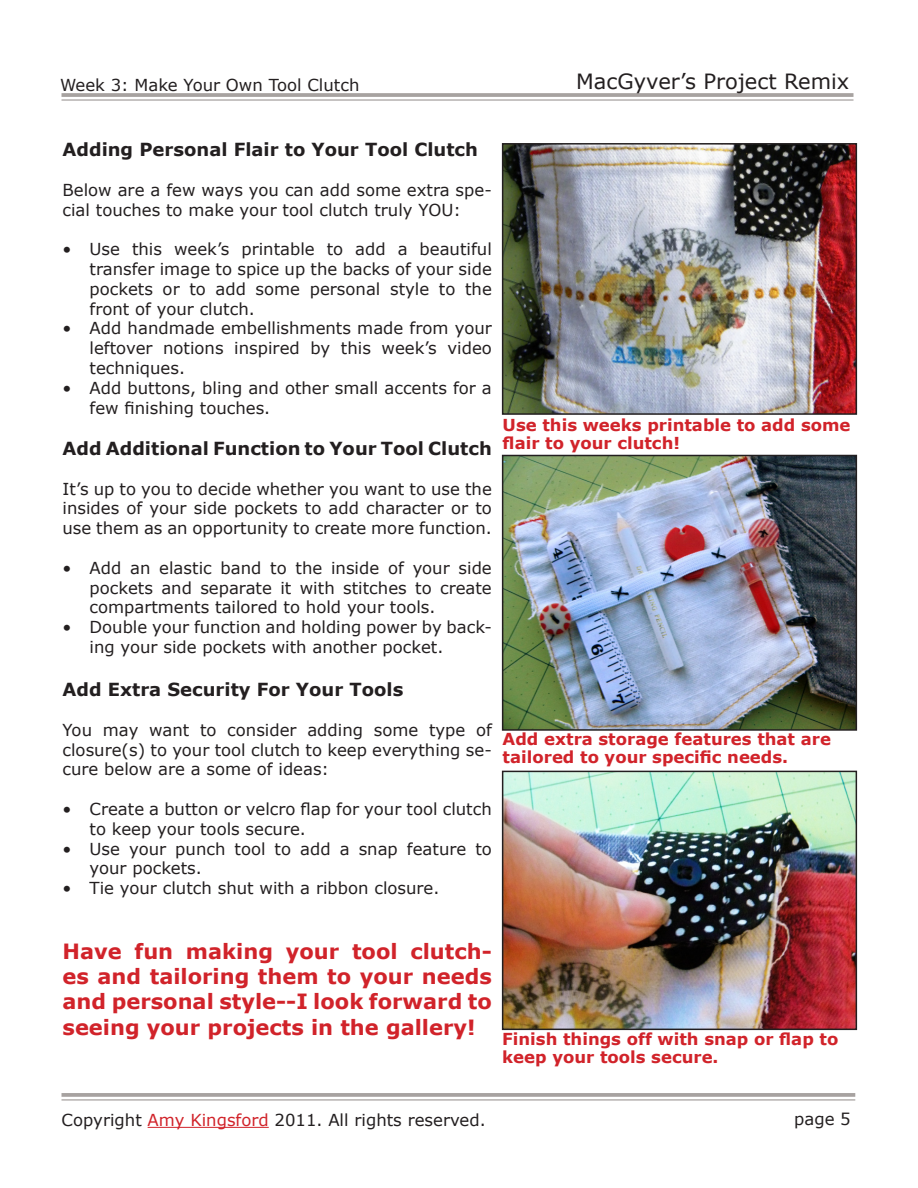
<style>
.page{position:relative;width:918px;height:1188px;background:#fff}
.page>*{position:absolute;margin:0;border:0;box-sizing:border-box;transform-origin:0 0}
.t1{font:700 21px/25.2px "Verdana";color:#d1232a;text-align:justify}
.t2{font:21px "Verdana";color:#231f20}
.t3{font:700 18px "Verdana";color:#231f20}
.t4{font:16.5px/19.8px "Verdana";color:#231f20}
.t5{font:700 16.5px/18px "Verdana";color:#d1232a}
.s1{color:#d1232a}
</style>
<div class="page">
<svg style="left:62px;top:1093px;width:793px;height:4px;background:#aca7a5"></svg>
<hr style="left:62px;top:1099px;width:793px;height:2px;background:#a7a2a0">
<hr style="left:62px;top:93px;width:792px;height:4px;background:#afaba9">
<hr style="left:62px;top:99px;width:792px;height:2px;background:#a7a2a0">
<hr style="left:148px;top:1127px;width:121px;height:1px;background:#d1232a">
<img style="left:505px;top:146px;width:349px;height:266px">
<div style="left:502px;top:143px;width:355px;height:272px;border:2px solid #231f20"></div>
<img style="left:505px;top:774px;width:349px;height:253px">
<div style="left:502px;top:771px;width:355px;height:259px;border:2px solid #231f20"></div>
<img style="left:505px;top:458px;width:349px;height:270px">
<div style="left:502px;top:455px;width:355px;height:276px;border:2px solid #231f20"></div>
<p class="t4" style="left:60px;top:75px;width:301px">Week 3: Make Your Own Tool Clutch</p>
<p class="t2" style="left:576px;top:67px;width:275px">MacGyver’s Project Remix</p>
<p class="t3" style="left:63px;top:137px;width:417px">Adding Personal Flair to Your Tool Clutch</p>
<p class="t4" style="left:63px;top:180px;width:431px">Below are a few ways you can add some extra spe&shy;cial touches to make your tool clutch truly YOU:</p>
<p class="t4" style="left:90px;top:239px;width:404px;text-align:justify;text-indent:-27px">• Use this week’s printable to add a beautiful transfer image to spice up the backs of your side pockets or to add some personal style to the front of your clutch.</p>
<p class="t4" style="left:90px;top:318px;width:404px;text-align:justify;text-indent:-27px">• Add handmade embellishments made from your leftover notions inspired by this week’s video techniques.</p>
<p class="t4" style="left:90px;top:378px;width:404px;text-indent:-27px">• Add buttons, bling and other small accents for a few finishing touches.</p>
<p class="t3" style="left:63px;top:436px;width:431px">Add Additional Function to Your Tool Clutch</p>
<p class="t4" style="left:63px;top:478px;width:431px;text-align:justify">It’s up to you to decide whether you want to use the insides of your side pockets to add character or to use them as an opportunity to create more function.</p>
<p class="t4" style="left:90px;top:558px;width:404px;text-align:justify;text-indent:-27px">• Add an elastic band to the inside of your side pockets and separate it with stitches to create compartments tailored to hold your tools.</p>
<p class="t4" style="left:90px;top:617px;width:404px;text-indent:-27px">• Double your function and holding power by back&shy;ing your side pockets with another pocket.</p>
<p class="t3" style="left:63px;top:677px;width:342px">Add Extra Security For Your Tools</p>
<p class="t4" style="left:63px;top:720px;width:431px;text-align:justify">You may want to consider adding some type of closure(s) to your tool clutch to keep everything se&shy;cure below are a some of ideas:</p>
<p class="t4" style="left:90px;top:799px;width:404px;text-indent:-27px">• Create a button or velcro flap for your tool clutch to keep your tools secure.</p>
<p class="t4" style="left:90px;top:838px;width:404px;text-indent:-27px">• Use your punch tool to add a snap feature to your pockets.</p>
<p class="t4" style="left:63px;top:878px;width:378px">• Tie your clutch shut with a ribbon closure.</p>
<p class="t5" style="left:503px;top:416px;width:349px">Use this weeks printable to add some flair to your clutch!</p>
<p class="t5" style="left:503px;top:729px;width:330px">Add extra storage features that are tailored to your specific needs.</p>
<p class="t1" style="left:63px;top:938px;width:431px">Have fun making your tool clutch&shy;es and tailoring them to your needs and personal style--I look forward to seeing your projects in the gallery!</p>
<p class="t5" style="left:502px;top:1030px;width:338px">Finish things off with snap or flap to keep your tools secure.</p>
<p class="t4" style="left:62px;top:1110px;width:426px">Copyright <span class="s1">Amy Kingsford</span> 2011. All rights reserved.</p>
<p class="t4" style="left:794px;top:1109px;width:58px">page 5</p>
</div>
